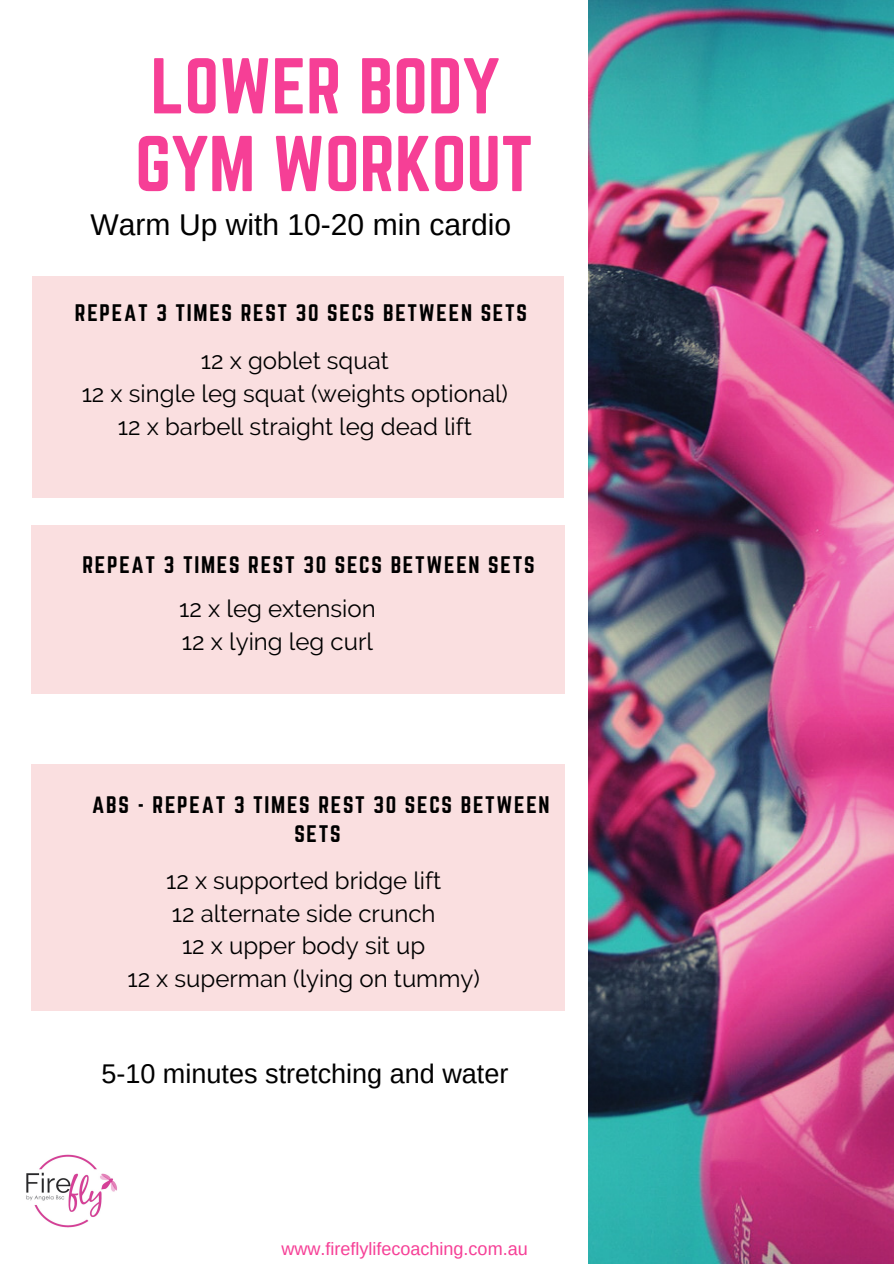
<style>
.page{position:relative;width:894px;height:1264px;background:#fff}
.page>*{position:absolute;margin:0;border:0;box-sizing:border-box;transform-origin:0 0}
.t1{font:69px/77.7px "Norwester";color:#f63f96}
.t2{font:30px "Arimo";color:#000}
.t3{font:27px "Arimo";color:#000}
.t4{font:24px/32.7px "Raleway";color:#000;text-align:center}
.t5{font:21px/29.2px "Norwester";letter-spacing:.08em;color:#000;text-align:center}
.t6{font:18px "Arimo";color:#f63f96}
</style>
<div class="page">
<div style="left:32px;top:276px;width:531px;height:221px;background:#fadfe0"></div>
<img style="left:588px;top:0;width:305px;height:1263px">
<div style="left:31px;top:524px;width:533px;height:169px;background:#fadfe0"></div>
<div style="left:31px;top:764px;width:533px;height:247px;background:#fadfe0"></div>
<img style="left:26px;top:1154px;width:91px;height:74px">
<h1 class="t1" style="left:135px;top:50px;width:399px">LOWER BODY<br>GYM WORKOUT</h1>
<p class="t2" style="left:91px;top:208px;width:422px">Warm Up with 10-20 min cardio</p>
<p class="t5" style="left:75px;top:299px;width:453px">REPEAT 3 TIMES REST 30 SECS BETWEEN SETS</p>
<p class="t4" style="left:82px;top:344px;width:428px">12 x goblet squat<br>12 x single leg squat (weights optional)<br>12 x barbell straight leg dead lift</p>
<p class="t5" style="left:82px;top:551px;width:453px">REPEAT 3 TIMES REST 30 SECS BETWEEN SETS</p>
<p class="t4" style="left:179px;top:592px;width:198px;text-align:left">12 x leg extension<br>12 x lying leg curl</p>
<p class="t5" style="left:92px;top:791px;width:459px">ABS - REPEAT 3 TIMES REST 30 SECS BETWEEN<br>SETS</p>
<p class="t4" style="left:127px;top:864px;width:354px">12 x supported bridge lift<br>12 alternate side crunch<br>12 x upper body sit up<br>12 x superman (lying on tummy)</p>
<p class="t3" style="left:101px;top:1058px;width:408px">5-10 minutes stretching and water</p>
<p class="t6" style="left:281px;top:1238px;width:248px">www.fireflylifecoaching.com.au</p>
</div>
